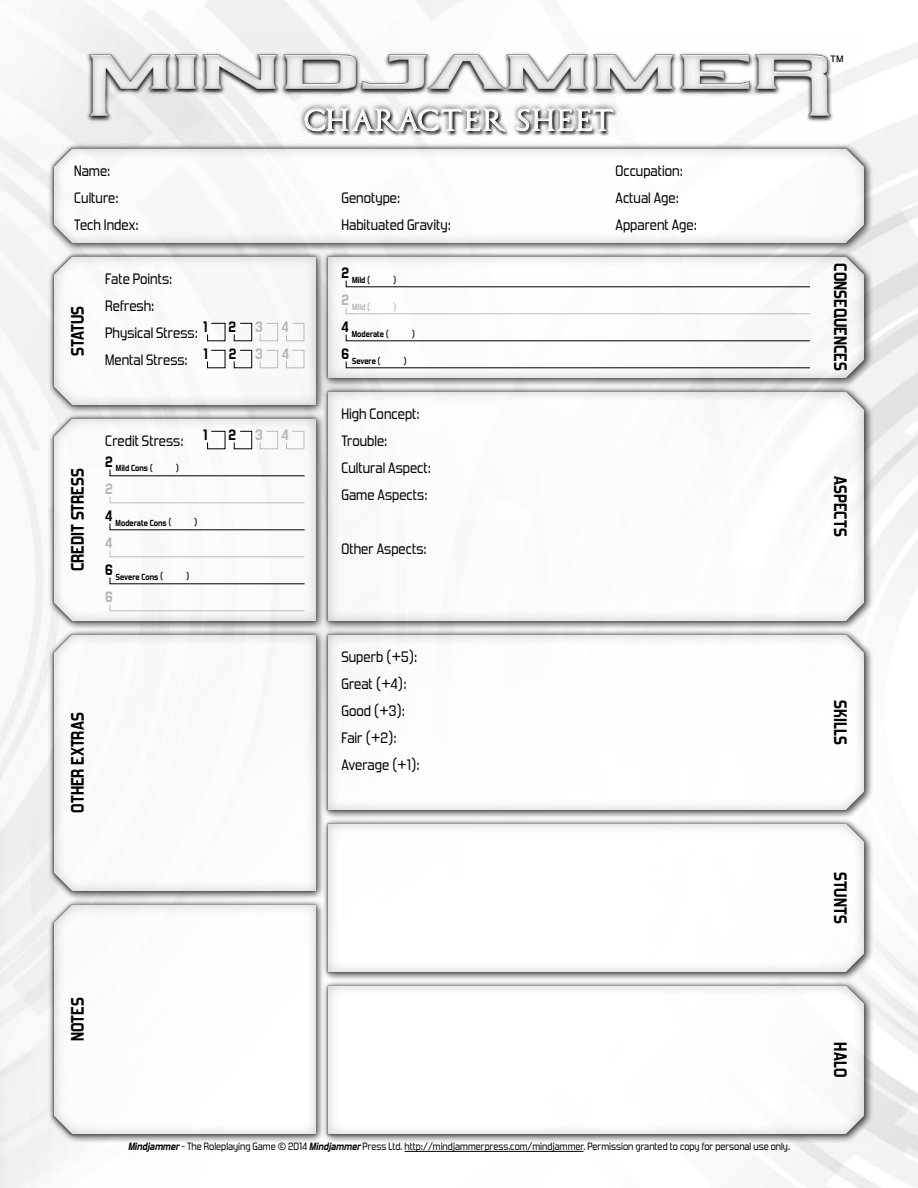
<style>
.page{position:relative;width:918px;height:1188px;background:#fff}
.page>*{position:absolute;margin:0;border:0;box-sizing:border-box;transform-origin:0 0}
.t1{font:500 27px "Capitalis Typ Oasis";letter-spacing:.025em;color:#fff}
.t2{font:700 18px "Forgotten Futurist Rg";color:#000}
.t3{font:15px/27px "Forgotten Futurist Rg";color:#000}
.t4{font:700 15px "Forgotten Futurist Rg";color:#b7b7b7}
.t5{font:700 15px "Forgotten Futurist Rg";color:#000}
.t6{font:10.5px "Forgotten Futurist Rg";color:#000}
.t7{font:9px "Vibrocentric";color:#000}
.t8{font:700 8.7px "Forgotten Futurist Rg";color:#000}
.t9{font:700 8.7px "Forgotten Futurist Rg";color:#b7b7b7}
.s1{font-weight:700;font-style:italic}
</style>
<div class="page">
<img style="left:60px;top:31px;width:798px;height:110px">
<div style="left:45px;top:141px;width:829px;height:1003px;background:#000;opacity:.33"></div>
<svg style="left:345px;top:280px;width:466px;height:8px"></svg>
<svg style="left:345px;top:361px;width:466px;height:8px"></svg>
<svg style="left:345px;top:307px;width:466px;height:8px"></svg>
<svg style="left:345px;top:334px;width:466px;height:8px"></svg>
<svg style="left:109px;top:469px;width:196px;height:8px"></svg>
<svg style="left:109px;top:550px;width:196px;height:8px"></svg>
<svg style="left:109px;top:496px;width:196px;height:8px"></svg>
<svg style="left:109px;top:577px;width:196px;height:8px"></svg>
<svg style="left:109px;top:523px;width:196px;height:8px"></svg>
<svg style="left:109px;top:604px;width:196px;height:8px"></svg>
<svg style="left:286px;top:431px;width:19px;height:19px"></svg>
<svg style="left:233px;top:431px;width:19px;height:19px"></svg>
<svg style="left:207px;top:431px;width:19px;height:19px"></svg>
<svg style="left:259px;top:431px;width:19px;height:19px"></svg>
<svg style="left:54px;top:256px;width:262px;height:149px"></svg>
<hr style="left:405px;top:1151px;width:179px;height:1px;background:#000">
<svg style="left:299px;top:103px;width:320px;height:34px"></svg>
<svg style="left:305px;top:88px;width:200px;height:52px"></svg>
<svg style="left:516px;top:88px;width:98px;height:52px"></svg>
<p class="t3" style="left:74px;top:157px;width:66px">Name:<br>Culture:<br>Tech Index:</p>
<p class="t2" style="left:67px;top:356px;width:51px;rotate:-90deg">STATUS</p>
<p class="t3" style="left:105px;top:265px;width:104px">Fate Points:<br>Refresh:<br>Physical Stress: <sup>1</sup></p>
<p class="t5" style="left:229px;top:317px;width:9px">2</p>
<p class="t4" style="left:255px;top:317px;width:9px">3</p>
<p class="t4" style="left:282px;top:317px;width:9px">4</p>
<p class="t3" style="left:105px;top:346px;width:104px">Mental Stress: <sup>1</sup></p>
<p class="t5" style="left:229px;top:344px;width:9px">2</p>
<p class="t4" style="left:255px;top:344px;width:9px">3</p>
<p class="t4" style="left:282px;top:344px;width:9px">4</p>
<h1 class="t1" style="left:304px;top:109px;width:312px">CHARACTER SHEET</h1>
<p class="t3" style="left:342px;top:184px;width:111px">Genotype:<br>Habituated Gravity:</p>
<p class="t8" style="left:342px;top:275px;width:31px"><sup>2</sup> Mild (</p>
<p class="t8" style="left:393px;top:275px;width:5px">)</p>
<p class="t9" style="left:342px;top:302px;width:31px"><sup>2</sup> Mild (</p>
<p class="t9" style="left:393px;top:302px;width:5px">)</p>
<p class="t8" style="left:342px;top:329px;width:49px"><sup>4</sup> Moderate (</p>
<p class="t8" style="left:412px;top:329px;width:5px">)</p>
<p class="t8" style="left:342px;top:356px;width:41px"><sup>6</sup> Severe (</p>
<p class="t8" style="left:404px;top:356px;width:5px">)</p>
<p class="t3" style="left:615px;top:157px;width:83px">Occupation:<br>Actual Age:<br>Apparent Age:</p>
<p class="t2" style="left:67px;top:571px;width:104px;rotate:-90deg">CREDIT STRESS</p>
<p class="t3" style="left:105px;top:427px;width:80px">Credit Stress:</p>
<p class="t5" style="left:203px;top:425px;width:6px">1</p>
<p class="t5" style="left:229px;top:425px;width:9px">2</p>
<p class="t4" style="left:255px;top:425px;width:9px">3</p>
<p class="t4" style="left:282px;top:425px;width:9px">4</p>
<p class="t8" style="left:105px;top:462px;width:49px"><sup>2</sup> Mild Cons (</p>
<p class="t8" style="left:176px;top:462px;width:5px">)</p>
<p class="t4" style="left:105px;top:479px;width:9px">2</p>
<p class="t8" style="left:105px;top:518px;width:68px"><sup>4</sup> Moderate Cons (</p>
<p class="t8" style="left:194px;top:516px;width:5px">)</p>
<p class="t4" style="left:105px;top:533px;width:9px">4</p>
<p class="t8" style="left:105px;top:572px;width:60px"><sup>6</sup> Severe Cons (</p>
<p class="t8" style="left:186px;top:570px;width:5px">)</p>
<p class="t4" style="left:105px;top:587px;width:9px">6</p>
<p class="t3" style="left:342px;top:400px;width:91px">High Concept:<br>Trouble:<br>Cultural Aspect:<br>Game Aspects:</p>
<p class="t3" style="left:342px;top:535px;width:87px">Other Aspects:</p>
<p class="t2" style="left:67px;top:813px;width:102px;rotate:-90deg">OTHER EXTRAS</p>
<p class="t3" style="left:342px;top:643px;width:80px">Superb (+5):<br>Great (+4):<br>Good (+3):<br>Fair (+2):<br>Average (+1):</p>
<p class="t2" style="left:67px;top:1041px;width:45px;rotate:-90deg">NOTES</p>
<p class="t6" style="left:128px;top:1140px;width:663px"><span class="s1">Mindjammer</span> - The Roleplaying Game © 2014 <span class="s1">Mindjammer</span> Press Ltd. http://mindjammerpress.com/mindjammer. Permission granted to copy for personal use only.</p>
<p class="t7" style="left:831px;top:53px;width:14px">TM</p>
<p class="t2" style="left:851px;top:263px;width:109px;rotate:90deg">CONSEQUENCES</p>
<p class="t2" style="left:851px;top:476px;width:62px;rotate:90deg">ASPECTS</p>
<p class="t2" style="left:851px;top:700px;width:46px;rotate:90deg">SKILLS</p>
<p class="t2" style="left:851px;top:872px;width:53px;rotate:90deg">STUNTS</p>
<p class="t2" style="left:851px;top:1042px;width:36px;rotate:90deg">HALO</p>
</div>
